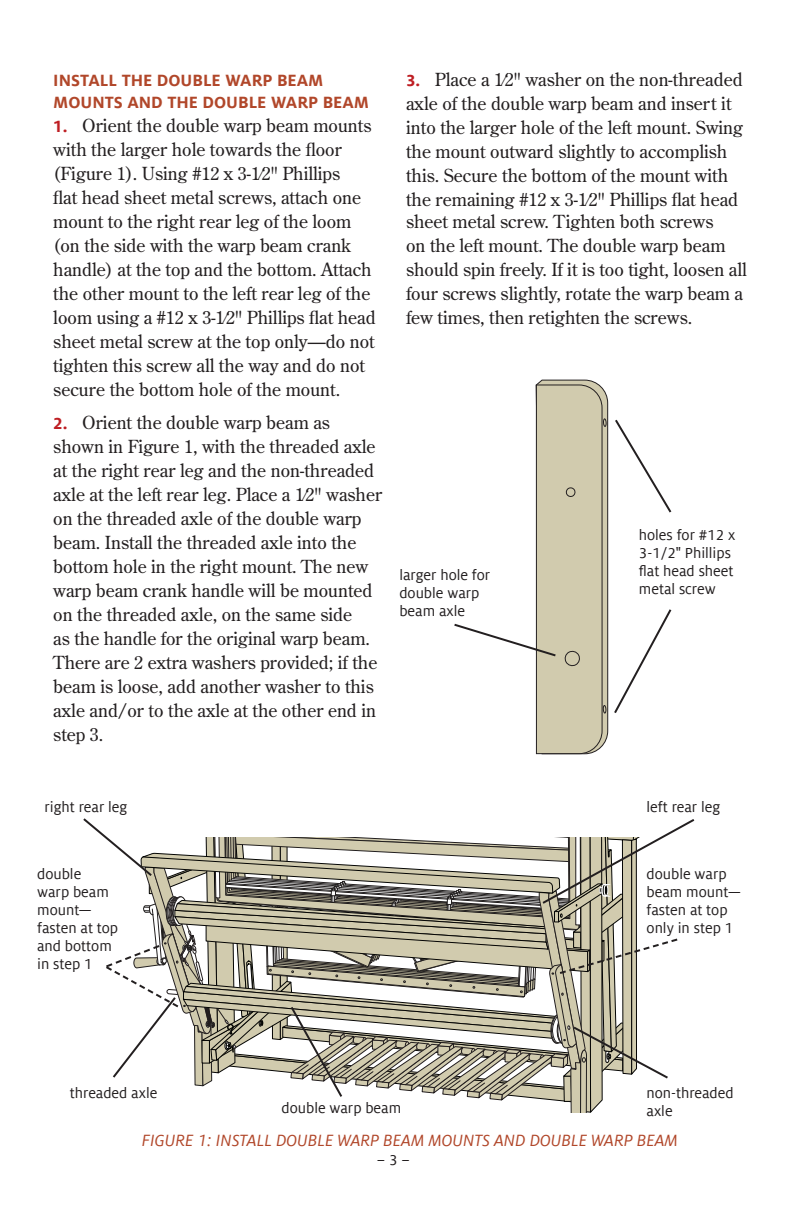
<style>
.page{position:relative;width:792px;height:1224px;background:#fff}
.page>*{position:absolute;margin:0;border:0;box-sizing:border-box;transform-origin:0 0}
.t1{font:18px/24px "Century Old Style Std";color:#231f20}
.t2{font:italic 18px "Milo Offc";color:#b1472a}
.t3{font:700 18px/22px "Milo Offc";color:#b1472a}
.t4{font:16px/18px "Milo Offc";color:#231f20}
.s1{font-family:"Milo Offc";font-weight:700;color:#be1e23}
</style>
<div class="page">
<svg style="left:454px;top:379px;width:218px;height:376px"></svg>
<svg style="left:83px;top:818px;width:612px;height:295px"></svg>
<p class="t3" style="left:53px;top:71px;width:317px">INSTALL THE DOUBLE WARP BEAM<br>MOUNTS AND THE DOUBLE WARP BEAM</p>
<p class="t1" style="left:53px;top:115px;width:324px"><span class="s1">1.</span> Orient the double warp beam mounts with the larger hole towards the floor (Figure 1). Using #12 x 3-1⁄2" Phillips<br>flat head sheet metal screws, attach one mount to the right rear leg of the loom (on the side with the warp beam crank handle) at the top and the bottom. Attach the other mount to the left rear leg of the loom using a #12 x 3-1⁄2" Phillips flat head sheet metal screw at the top only—do not tighten this screw all the way and do not secure the bottom hole of the mount.</p>
<p class="t1" style="left:53px;top:412px;width:330px"><span class="s1">2.</span> Orient the double warp beam as shown in Figure 1, with the threaded axle at the right rear leg and the non-threaded axle at the left rear leg. Place a 1⁄2" washer on the threaded axle of the double warp beam. Install the threaded axle into the bottom hole in the right mount. The new warp beam crank handle will be mounted on the threaded axle, on the same side<br>as the handle for the original warp beam.<br>There are 2 extra washers provided; if the beam is loose, add another washer to this axle and/or to the axle at the other end in step 3.</p>
<p class="t1" style="left:406px;top:69px;width:339px"><span class="s1">3.</span> Place a 1⁄2" washer on the non-threaded axle of the double warp beam and insert it into the larger hole of the left mount. Swing the mount outward slightly to accomplish this. Secure the bottom of the mount with the remaining #12 x 3-1⁄2" Phillips flat head</p>
<p class="t1" style="left:406px;top:211px;width:342px">sheet metal screw. Tighten both screws<br>on the left mount. The double warp beam should spin freely. If it is too tight, loosen all four screws slightly, rotate the warp beam a few times, then retighten the screws.</p>
<p class="t4" style="left:399px;top:567px;width:92px">larger hole for double warp beam axle</p>
<p class="t4" style="left:639px;top:527px;width:98px">holes for #12 x<br>3-1/2" Phillips flat head sheet metal screw</p>
<p class="t4" style="left:44px;top:799px;width:85px">right rear leg</p>
<p class="t4" style="left:647px;top:799px;width:75px">left rear leg</p>
<p class="t4" style="left:37px;top:866px;width:82px">double<br>warp beam mount— fasten at top and bottom in step 1</p>
<p class="t4" style="left:647px;top:866px;width:96px">double warp beam mount— fasten at top only in step 1</p>
<p class="t4" style="left:70px;top:1085px;width:89px">threaded axle</p>
<p class="t4" style="left:647px;top:1085px;width:89px">non-threaded</p>
<p class="t4" style="left:282px;top:1100px;width:121px">double warp beam</p>
<p class="t4" style="left:647px;top:1103px;width:28px">axle</p>
<p class="t2" style="left:142px;top:1135px;width:538px">FIGURE 1: INSTALL DOUBLE WARP BEAM MOUNTS AND DOUBLE WARP BEAM</p>
<p class="t4" style="left:377px;top:1152px;width:34px">– 3 –</p>
</div>
